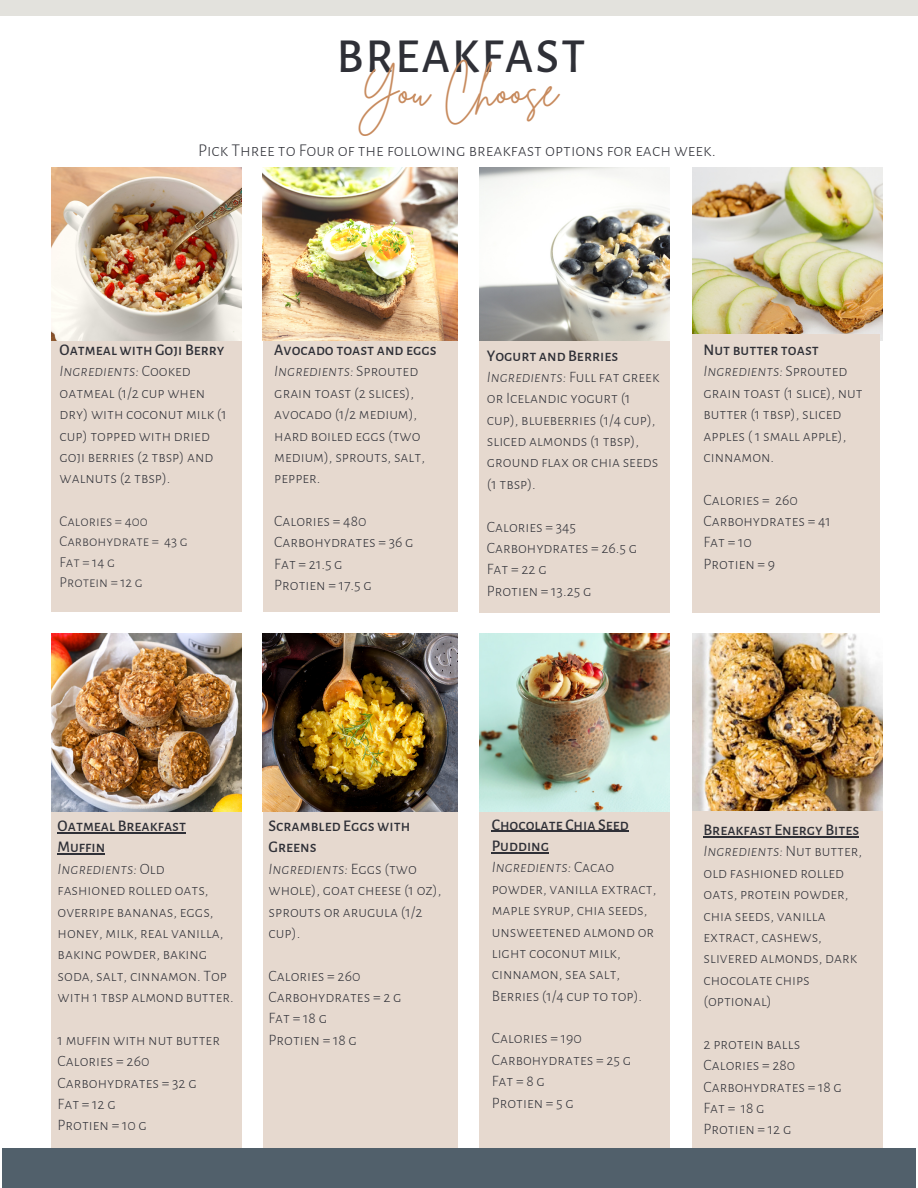
<style>
.page{position:relative;width:918px;height:1188px;background:#fff}
.page>*{position:absolute;margin:0;border:0;box-sizing:border-box;transform-origin:0 0}
.t1{font:500 48px "Alegreya Sans SC";letter-spacing:.05em;color:#2f3037}
.t2{font:45px "Brittany Signature";color:#c78a5d}
.t3{font:300 18px "Alegreya Sans SC";color:#2f3037}
.t4{font:300 15.9px/21.3px "Alegreya Sans SC";color:#2f3037}
.t5{font:300 15px/20.2px "Alegreya Sans SC";color:#2f3037}
.s1{font-weight:500}
.s2{font-style:italic}
</style>
<div class="page">
<div style="left:2px;top:1148px;width:914px;height:40px;background:#51606b"></div>
<div style="left:0;top:0;width:918px;height:16px;background:#e3e2dd"></div>
<div style="left:51px;top:336px;width:190px;height:276px;background:#e6d9cf"></div>
<img style="left:51px;top:168px;width:190px;height:172px">
<div style="left:263px;top:336px;width:194px;height:276px;background:#e6d9cf"></div>
<img style="left:263px;top:168px;width:194px;height:172px">
<div style="left:479px;top:334px;width:191px;height:279px;background:#e6d9cf"></div>
<img style="left:479px;top:168px;width:191px;height:172px">
<div style="left:51px;top:811px;width:190px;height:337px;background:#e6d9cf"></div>
<img style="left:51px;top:634px;width:190px;height:177px">
<div style="left:263px;top:811px;width:194px;height:337px;background:#e6d9cf"></div>
<img style="left:263px;top:634px;width:194px;height:177px">
<div style="left:479px;top:811px;width:191px;height:337px;background:#e6d9cf"></div>
<img style="left:479px;top:634px;width:191px;height:177px">
<img style="left:692px;top:634px;width:191px;height:177px">
<img style="left:692px;top:168px;width:191px;height:172px">
<div style="left:692px;top:334px;width:188px;height:279px;background:#e6d9cf"></div>
<div style="left:692px;top:811px;width:191px;height:337px;background:#e6d9cf"></div>
<hr style="left:58px;top:832px;width:128px;height:1px;background:#2f3037">
<hr style="left:58px;top:854px;width:47px;height:1px;background:#2f3037">
<hr style="left:492px;top:831px;width:137px;height:1px;background:#2f3037">
<hr style="left:492px;top:852px;width:57px;height:1px;background:#2f3037">
<hr style="left:704px;top:836px;width:155px;height:1px;background:#2f3037">
<h1 class="t1" style="left:337px;top:34px;width:250px">BREAKFAST</h1>
<h2 class="t2" style="left:356px;top:61px;width:203px">You Choose</h2>
<p class="t3" style="left:198px;top:142px;width:519px">Pick Three to Four of the following breakfast options for each week.</p>
<p class="t4" style="left:60px;top:340px;width:169px"><span class="s1">Oatmeal with Goji Berry<br></span><span class="s2">Ingredients:</span> Cooked oatmeal (1/2 cup when dry) with coconut milk (1 cup) topped with dried goji berries (2 tbsp) and walnuts (2 tbsp).</p>
<p class="t5" style="left:60px;top:511px;width:130px">Calories = 400<br>Carbohydrate = 43 g<br>Fat=14g<br>Protein = 12 g</p>
<p class="t4" style="left:274px;top:340px;width:164px"><span class="s1">Avocado toast and eggs<br></span><span class="s2">Ingredients:</span> Sprouted grain toast (2 slices), avocado (1/2 medium), hard boiled eggs (two medium), sprouts, salt, pepper.</p>
<p class="t4" style="left:274px;top:511px;width:141px">Calories = 480<br>Carbohydrates = 36 g<br>Fat = 21.5 g<br>Protien = 17.5 g</p>
<p class="t4" style="left:487px;top:345px;width:174px"><span class="s1">Yogurt and Berries<br></span><span class="s2">Ingredients:</span> Full fat greek or Icelandic yogurt (1 cup), blueberries (1/4 cup), sliced almonds (1 tbsp), ground flax or chia seeds (1 tbsp).</p>
<p class="t4" style="left:487px;top:516px;width:152px">Calories = 345<br>Carbohydrates = 26.5 g<br>Fat=22g<br>Protien = 13.25 g</p>
<p class="t4" style="left:704px;top:340px;width:161px"><span class="s1">Nut butter toast<br></span><span class="s2">Ingredients:</span> Sprouted grain toast (1 slice), nut butter (1 tbsp), sliced apples ( 1 small apple), cinnamon.</p>
<p class="t4" style="left:704px;top:489px;width:129px">Calories = 260<br>Carbohydrates = 41<br>Fat = 10<br>Protien = 9</p>
<p class="t4" style="left:58px;top:816px;width:178px"><span class="s1">Oatmeal Breakfast<br>Muffin<br></span><span class="s2">Ingredients:</span> Old fashioned rolled oats, overripe bananas, eggs, honey, milk, real vanilla, baking powder, baking soda, salt, cinnamon. Top with 1 tbsp almond butter.</p>
<p class="t4" style="left:58px;top:1029px;width:164px">1 muffin with nut butter<br>Calories = 260<br>Carbohydrates = 32 g<br>Fat=12g<br>Protien = 10 g</p>
<p class="t4" style="left:269px;top:816px;width:174px"><span class="s1">Scrambled Eggs with<br>Greens<br></span><span class="s2">Ingredients:</span> Eggs (two whole), goat cheese (1 oz), sprouts or arugula (1/2 cup).</p>
<p class="t4" style="left:269px;top:965px;width:135px">Calories = 260<br>Carbohydrates = 2 g<br>Fat=18g<br>Protien = 18 g</p>
<p class="t4" style="left:492px;top:814px;width:166px"><span class="s1">Chocolate Chia Seed<br>Pudding<br></span><span class="s2">Ingredients:</span> Cacao powder, vanilla extract, maple syrup, chia seeds, unsweetened almond or light coconut milk, cinnamon, sea salt,<br>Berries (1/4 cup to top).</p>
<p class="t4" style="left:492px;top:1028px;width:141px">Calories = 190<br>Carbohydrates = 25 g<br>Fat=8g<br>Protien = 5 g</p>
<p class="t4" style="left:704px;top:820px;width:160px"><span class="s1">Breakfast Energy Bites<br></span><span class="s2">Ingredients:</span>Nut butter, old fashioned rolled oats, protein powder, chia seeds, vanilla extract, cashews, slivered almonds, dark chocolate chips (optional)</p>
<p class="t4" style="left:704px;top:1033px;width:140px">2 protein balls<br>Calories = 280<br>Carbohydrates = 18 g<br>Fat= 18g<br>Protien = 12 g</p>
</div>
